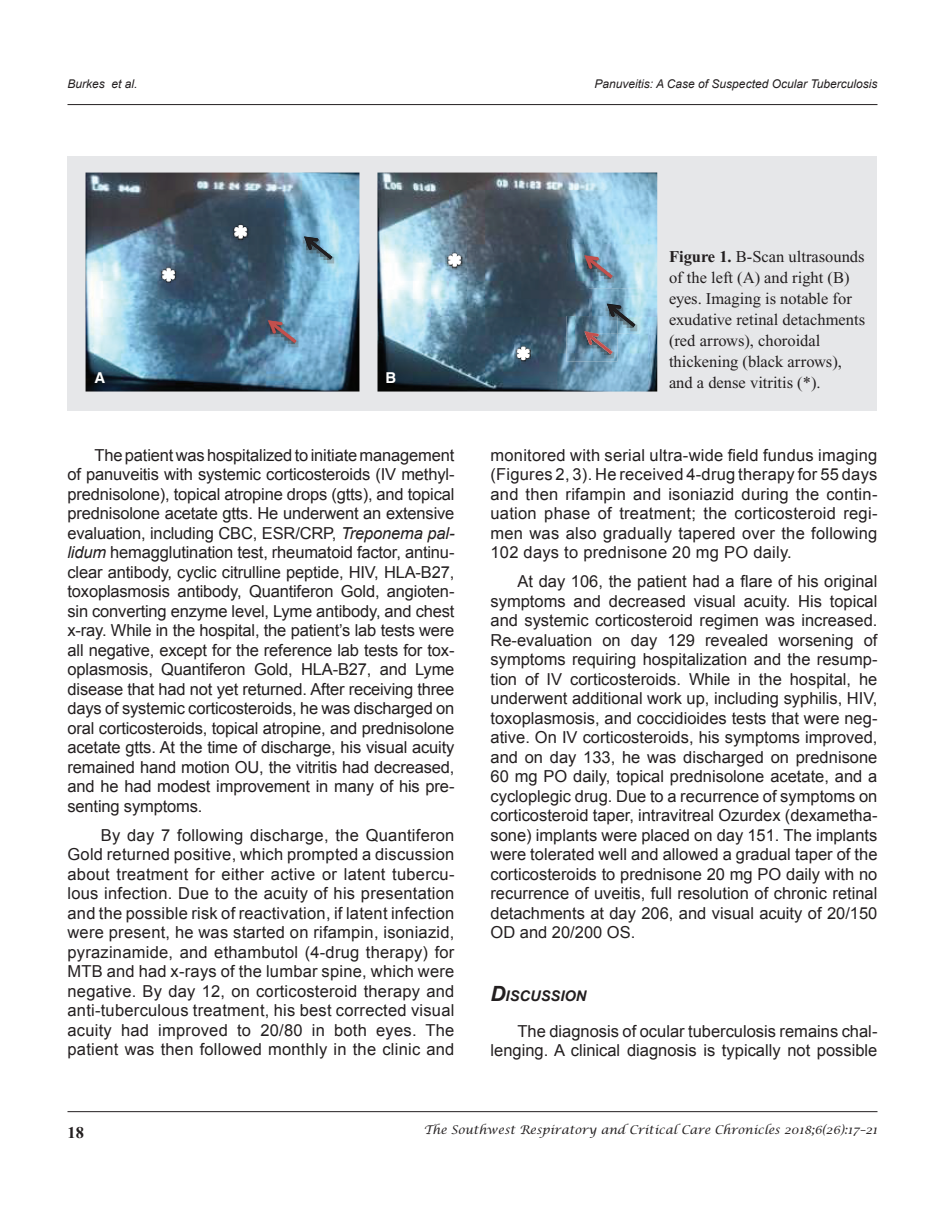
<style>
.page{position:relative;width:945px;height:1215px;background:#fff}
.page>*{position:absolute;margin:0;border:0;box-sizing:border-box;transform-origin:0 0}
.paragraph{font:16.5px/19.5px "Arial";color:#231f20;text-align:justify}
.figure_caption{font:16.5px/21px "Times New Roman";color:#231f20}
.df{font:700 16.5px "Times New Roman";color:#231f20}
.t1{font:700 15px "Helvetica";color:#fff}
.heading1{font:italic 700 14.7px "Arial";color:#231f20}
.t2{font:italic 12px "Lucida Calligraphy";color:#231f20}
.t3{font:italic 12px "Arial";color:#231f20}
.s1{font-style:italic}
.s2{font-weight:700}
.s3{font-size:21px}
</style>
<div class="page">
<hr style="left:68px;top:1111px;width:810px;height:1px;background:#231f20">
<hr style="left:68px;top:104px;width:810px;height:1px;background:#231f20">
<div style="left:68px;top:156px;width:810px;height:255px;background:#e6e7e9"></div>
<img style="left:86px;top:173px;width:274px;height:219px">
<img style="left:231px;top:222px;width:19px;height:19px">
<svg style="left:235px;top:225px;width:12px;height:13px"></svg>
<img style="left:159px;top:265px;width:19px;height:20px">
<svg style="left:163px;top:268px;width:12px;height:13px"></svg>
<img style="left:250px;top:305px;width:51px;height:45px">
<svg style="left:268px;top:320px;width:28px;height:23px"></svg>
<img style="left:286px;top:221px;width:51px;height:45px">
<svg style="left:304px;top:237px;width:28px;height:22px"></svg>
<img style="left:378px;top:173px;width:279px;height:219px">
<img style="left:445px;top:250px;width:19px;height:20px">
<svg style="left:449px;top:254px;width:12px;height:13px"></svg>
<img style="left:514px;top:344px;width:19px;height:19px">
<svg style="left:517px;top:347px;width:12px;height:13px"></svg>
<img style="left:567px;top:240px;width:50px;height:45px">
<svg style="left:585px;top:256px;width:27px;height:22px"></svg>
<img style="left:567px;top:316px;width:50px;height:46px">
<img style="left:589px;top:288px;width:51px;height:46px">
<svg style="left:585px;top:304px;width:50px;height:50px;background:#7593a7"></svg>
<p class="t3" style="left:68px;top:77px;width:72px">Burkes et al.</p>
<p class="t3" style="left:594px;top:77px;width:285px">Panuveitis: A Case of Suspected Ocular Tuberculosis</p>
<p class="t1" style="left:94px;top:368px;width:12px">A</p>
<p class="t1" style="left:385px;top:368px;width:12px">B</p>
<p class="paragraph" style="left:68px;top:445px;width:389px;text-indent:27px">The patient was hospitalized to initiate management of panuveitis with systemic corticosteroids (IV methyl&shy;prednisolone), topical atropine drops (gtts), and topical prednisolone acetate gtts. He underwent an extensive evaluation, including CBC, ESR/CRP, <span class="s1">Treponema pal&shy;lidum</span> hemagglutination test, rheumatoid factor, antinu&shy;clear antibody, cyclic citrulline peptide, HIV, HLA-B27, toxoplasmosis antibody, Quantiferon Gold, angioten&shy;sin converting enzyme level, Lyme antibody, and chest x-ray. While in the hospital, the patient’s lab tests were all negative, except for the reference lab tests for tox&shy;oplasmosis, Quantiferon Gold, HLA-B27, and Lyme disease that had not yet returned. After receiving three days of systemic corticosteroids, he was discharged on oral corticosteroids, topical atropine, and prednisolone acetate gtts. At the time of discharge, his visual acuity remained hand motion OU, the vitritis had decreased, and he had modest improvement in many of his pre&shy;senting symptoms.</p>
<p class="paragraph" style="left:68px;top:825px;width:388px;text-indent:33px">By day 7 following discharge, the Quantiferon Gold returned positive, which prompted a discussion about treatment for either active or latent tubercu&shy;lous infection. Due to the acuity of his presentation and the possible risk of reactivation, if latent infection were present, he was started on rifampin, isoniazid, pyrazinamide, and ethambutol (4-drug therapy) for MTB and had x-rays of the lumbar spine, which were negative. By day 12, on corticosteroid therapy and anti-tuberculous treatment, his best corrected visual acuity had improved to 20/80 in both eyes. The patient was then followed monthly in the clinic and</p>
<p class="figure_caption" style="left:669px;top:246px;width:198px"><span class="s2">Figure 1.</span> B-Scan ultrasounds of the left (A) and right (B) eyes. Imaging is notable for exudative retinal detachments (red arrows), choroidal thickening (black arrows), and a dense vitritis (*).</p>
<p class="paragraph" style="left:490px;top:445px;width:388px">monitored with serial ultra-wide field fundus imaging (Figures 2, 3). He received 4-drug therapy for 55 days and then rifampin and isoniazid during the contin&shy;uation phase of treatment; the corticosteroid regi&shy;men was also gradually tapered over the following 102 days to prednisone 20 mg PO daily.</p>
<p class="paragraph" style="left:490px;top:572px;width:389px;text-indent:27px">At day 106, the patient had a flare of his original symptoms and decreased visual acuity. His topical and systemic corticosteroid regimen was increased.<br>Re-evaluation on day 129 revealed worsening of symptoms requiring hospitalization and the resump&shy;tion of IV corticosteroids. While in the hospital, he underwent additional work up, including syphilis, HIV, toxoplasmosis, and coccidioides tests that were neg&shy;ative. On IV corticosteroids, his symptoms improved, and on day 133, he was discharged on prednisone 60 mg PO daily, topical prednisolone acetate, and a cycloplegic drug. Due to a recurrence of symptoms on corticosteroid taper, intravitreal Ozurdex (dexametha&shy;sone) implants were placed on day 151. The implants were tolerated well and allowed a gradual taper of the corticosteroids to prednisone 20 mg PO daily with no recurrence of uveitis, full resolution of chronic retinal detachments at day 206, and visual acuity of 20/150<br>OD and 20/200 OS.</p>
<p class="heading1" style="left:490px;top:987px;width:98px"><span class="s3">D</span>ISCUSSION</p>
<p class="paragraph" style="left:490px;top:1021px;width:388px;text-align:right">The diagnosis of ocular tuberculosis remains chal&shy;lenging. A clinical diagnosis is typically not possible</p>
<p class="df" style="left:68px;top:1123px;width:18px">18</p>
<p class="t2" style="left:424px;top:1122px;width:455px">The Southwest Respiratory and Critical Care Chronicles 2018;6(26):17–21</p>
</div>
